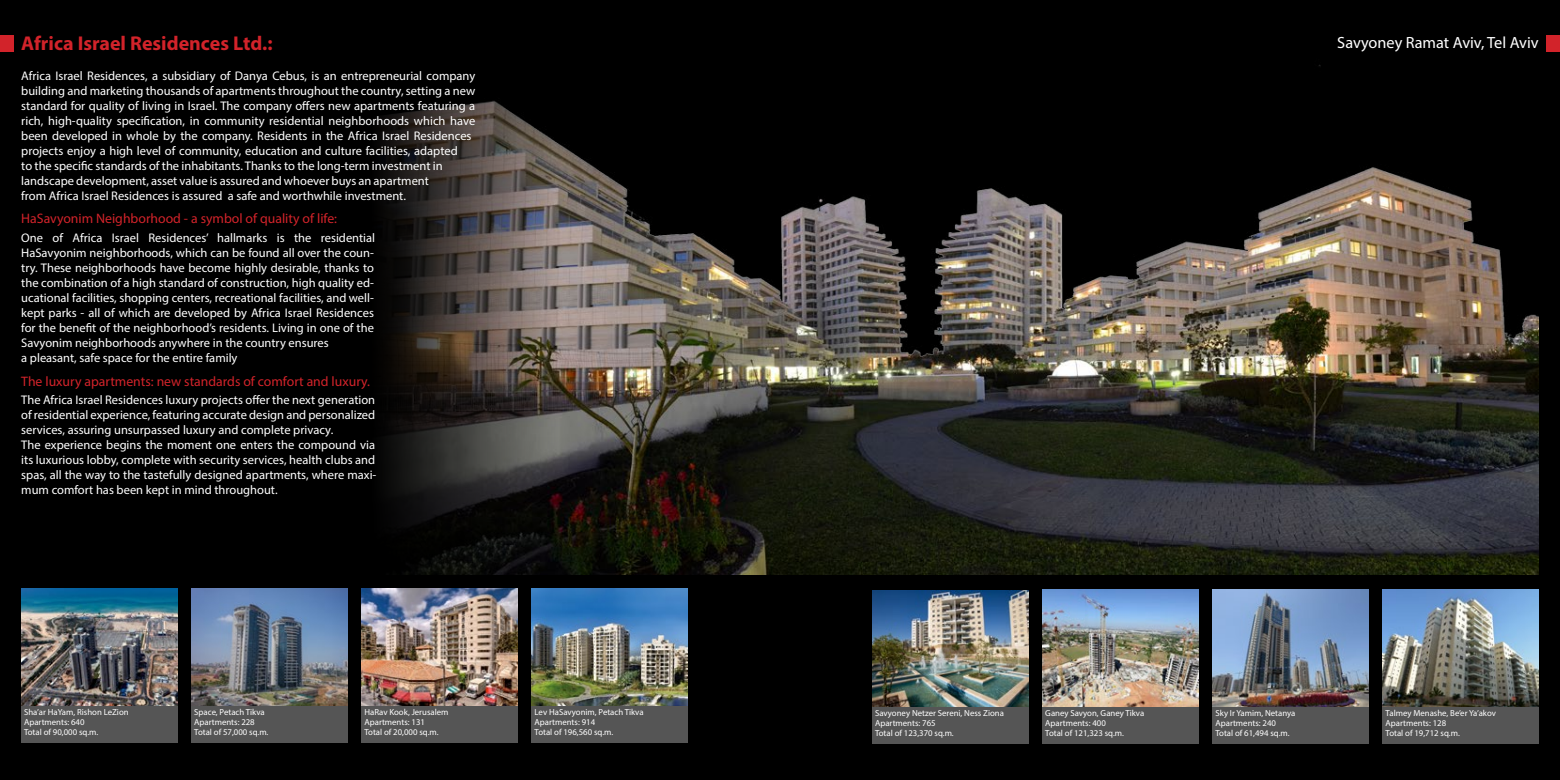
<style>
.page{position:relative;width:1560px;height:780px;background:#fff}
.page>*{position:absolute;margin:0;border:0;box-sizing:border-box;transform-origin:0 0}
.t1{font:700 20px "Myriad Pro";color:#d2232a}
.t2{font:16.25px "Myriad Pro";color:#fff}
.t3{font:13.75px "Myriad Pro";color:#d2232a}
.t4{font:12.5px/15px "Myriad Pro";color:#fff}
.t5{font:8.75px/10px "Myriad Pro";color:#fff}
</style>
<div class="page">
<div style="left:0;top:0;width:1559px;height:780px;background:#000"></div>
<div style="left:1545px;top:35px;width:14px;height:17px;background:#d2232a"></div>
<div style="left:0;top:35px;width:14px;height:17px;background:#d2232a"></div>
<img style="left:21px;top:589px;width:156px;height:117px">
<img style="left:191px;top:589px;width:156px;height:117px">
<img style="left:361px;top:589px;width:156px;height:117px">
<img style="left:531px;top:589px;width:156px;height:117px">
<img style="left:381px;top:65px;width:1157px;height:509px">
<img style="left:872px;top:590px;width:156px;height:117px">
<img style="left:1042px;top:589px;width:156px;height:118px">
<img style="left:1212px;top:589px;width:156px;height:118px">
<img style="left:1382px;top:589px;width:156px;height:118px">
<div style="left:1382px;top:707px;width:156px;height:36px;background:#555"></div>
<div style="left:1212px;top:707px;width:156px;height:36px;background:#555"></div>
<div style="left:1042px;top:707px;width:156px;height:36px;background:#555"></div>
<div style="left:872px;top:707px;width:156px;height:36px;background:#555"></div>
<div style="left:531px;top:706px;width:156px;height:37px;background:#555"></div>
<div style="left:361px;top:706px;width:156px;height:37px;background:#555"></div>
<div style="left:191px;top:706px;width:156px;height:37px;background:#555"></div>
<div style="left:21px;top:706px;width:156px;height:37px;background:#555"></div>
<h1 class="t1" style="left:21px;top:31px;width:253px">Africa Israel Residences Ltd.:</h1>
<h2 class="t2" style="left:1337px;top:32px;width:203px">Savyoney Ramat Aviv, Tel Aviv</h2>
<p class="t4" style="left:21px;top:68px;width:455px">Africa Israel Residences, a subsidiary of Danya Cebus, is an entrepreneurial company building and marketing thousands of apartments throughout the country, setting a new standard for quality of living in Israel. The company offers new apartments featuring a rich, high-quality specification, in community residential neighborhoods which have been developed in whole by the company. Residents in the Africa Israel Residences projects enjoy a high level of community, education and culture facilities, adapted<br>to the specific standards of the inhabitants. Thanks to the long-term investment in landscape development, asset value is assured and whoever buys an apartment<br>from Africa Israel Residences is assured a safe and worthwhile investment.</p>
<p class="t3" style="left:21px;top:210px;width:317px">HaSavyonim Neighborhood - a symbol of quality of life:</p>
<p class="t4" style="left:21px;top:230px;width:355px">One of Africa Israel Residences’ hallmarks is the residential HaSavyonim neighborhoods, which can be found all over the coun&shy;try. These neighborhoods have become highly desirable, thanks to the combination of a high standard of construction, high quality ed&shy;ucational facilities, shopping centers, recreational facilities, and well&shy;kept parks - all of which are developed by Africa Israel Residences for the benefit of the neighborhood’s residents. Living in one of the Savyonim neighborhoods anywhere in the country ensures<br>a pleasant, safe space for the entire family</p>
<p class="t3" style="left:21px;top:372px;width:350px">The luxury apartments: new standards of comfort and luxury.</p>
<p class="t4" style="left:21px;top:392px;width:357px">The Africa Israel Residences luxury projects offer the next generation of residential experience, featuring accurate design and personalized services, assuring unsurpassed luxury and complete privacy.<br>The experience begins the moment one enters the compound via its luxurious lobby, complete with security services, health clubs and spas, all the way to the tastefully designed apartments, where maxi&shy;mum comfort has been kept in mind throughout.</p>
<p class="t5" style="left:24px;top:707px;width:106px">Sha’ar HaYam, Rishon LeZion<br>Apartments: 640<br>Total of 90,000 sq.m.</p>
<p class="t5" style="left:875px;top:707px;width:130px">Savyoney Netzer Sereni, Ness Ziona<br>Apartments: 765<br>Total of 123,370 sq.m.</p>
<p class="t5" style="left:194px;top:707px;width:76px">Space, Petach Tikva<br>Apartments: 228<br>Total of 57,000 sq.m.</p>
<p class="t5" style="left:1045px;top:707px;width:101px">Ganey Savyon, Ganey Tikva<br>Apartments: 400<br>Total of 121,323 sq.m.</p>
<p class="t5" style="left:364px;top:707px;width:85px">HaRav Kook, Jerusalem<br>Apartments: 131<br>Total of 20,000 sq.m.</p>
<p class="t5" style="left:1215px;top:707px;width:81px">Sky Ir Yamim, Netanya<br>Apartments: 240<br>Total of 61,494 sq.m.</p>
<p class="t5" style="left:534px;top:707px;width:110px">Lev HaSavyonim, Petach Tikva<br>Apartments: 914<br>Total of 196,560 sq.m.</p>
<p class="t5" style="left:1385px;top:707px;width:112px">Talmey Menashe, Be’er Ya’akov<br>Apartments: 128<br>Total of 19,712 sq.m.</p>
</div>
